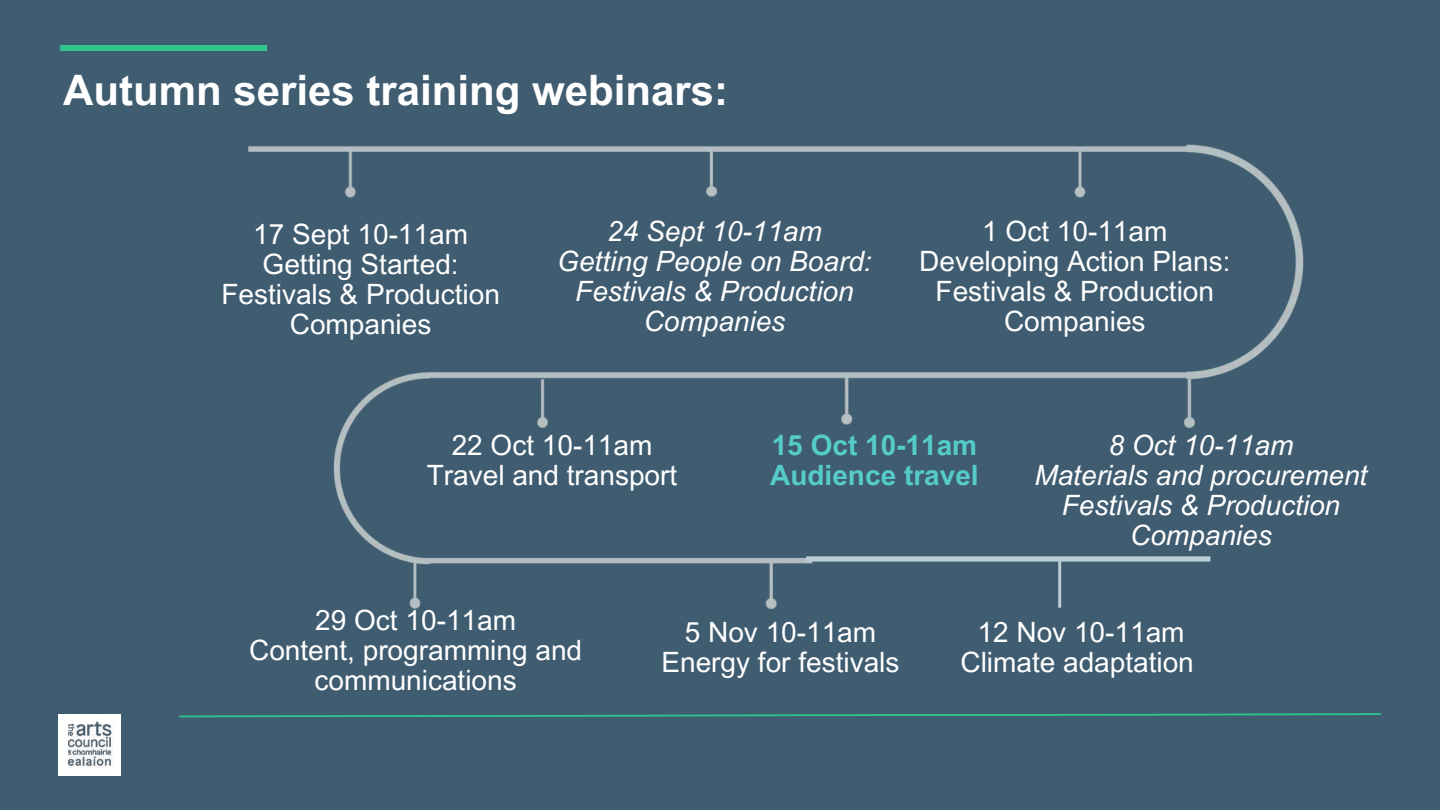
<style>
.page{position:relative;width:1440px;height:810px;background:#3f5c70}
.page>*{position:absolute;margin:0;border:0;box-sizing:border-box;transform-origin:0 0}
.t1{font:700 42px "Arial MT Pro";color:#fff}
.t2{font:28px/30px "Arial MT Pro";color:#fff;text-align:center}
.t3{font:italic 28px/30px "Arial MT Pro";color:#fff;text-align:center}
.t4{font:28px/30px "Arial MT Pro";color:#fefefe;text-align:center}
.t5{font:700 28px/30px "Arial MT Pro";color:#55ccc9}
</style>
<div class="page">
<img style="left:59px;top:714px;width:61px;height:62px">
<div style="left:60px;top:45px;width:207px;height:6px;background:#2fc48e"></div>
<svg style="left:179px;top:713px;width:1202px;height:5px"></svg>
<img style="left:248px;top:144px;width:1056px;height:464px">
<div style="left:806px;top:556px;width:404px;height:6px;background:#baced6"></div>
<hr style="left:1058px;top:559px;width:3px;height:49px;background:#baced6">
<h1 class="t1" style="left:63px;top:66px;width:667px">Autumn series training webinars:</h1>
<p class="t2" style="left:221px;top:220px;width:280px">17 Sept 10-11am<br>Getting Started:<br>Festivals &amp; Production<br>Companies</p>
<p class="t4" style="left:919px;top:218px;width:313px">1 Oct 10-11am<br>Developing Action Plans:<br>Festivals &amp; Production<br>Companies</p>
<p class="t3" style="left:557px;top:218px;width:316px">24 Sept 10-11am<br>Getting People on Board:<br>Festivals &amp; Production<br>Companies</p>
<p class="t2" style="left:427px;top:432px;width:252px">22 Oct 10-11am<br>Travel and transport</p>
<p class="t5" style="left:770px;top:431px;width:210px">15 Oct 10-11am<br>Audience travel</p>
<p class="t3" style="left:1034px;top:432px;width:334px">8 Oct 10-11am<br>Materials and procurement<br>Festivals &amp; Production<br>Companies</p>
<p class="t2" style="left:249px;top:606px;width:334px">29 Oct 10-11am<br>Content, programming and communications</p>
<p class="t2" style="left:661px;top:618px;width:240px">5 Nov 10-11am<br>Energy for festivals</p>
<p class="t2" style="left:960px;top:618px;width:235px">12 Nov 10-11am<br>Climate adaptation</p>
</div>
